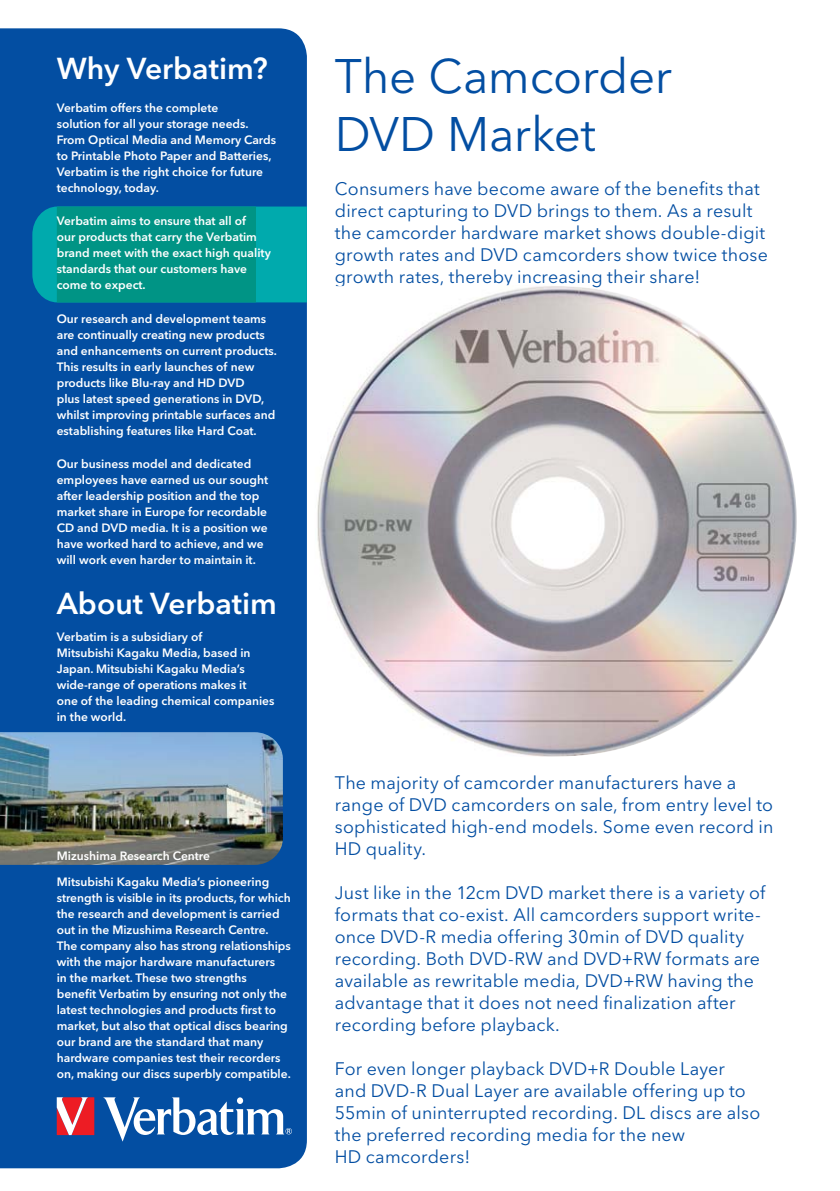
<style>
.page{position:relative;width:840px;height:1191px;background:#fff}
.page>*{position:absolute;margin:0;border:0;box-sizing:border-box;transform-origin:0 0}
.t1{font:48px/57.6px "Avenir Next LT Pro";letter-spacing:-.01em;color:#034ea2}
.t2{font:600 30px "Avenir Next LT Pro";color:#fff}
.t3{font:18px/22px "Avenir Next LT Pro";letter-spacing:.01em;color:#034ea2}
.t4{font:600 12px/16px "Avenir Next LT Pro";color:#fff}
</style>
<div class="page">
<div style="left:0;top:28px;width:307px;height:1140px;background:#034ea2"></div>
<svg style="left:32px;top:206px;width:275px;height:96px;background:#009890"></svg>
<img style="left:0;top:732px;width:283px;height:133px">
<svg style="left:57px;top:1097px;width:37px;height:38px"></svg>
<svg style="left:103px;top:1097px;width:189px;height:44px"></svg>
<img style="left:317px;top:286px;width:480px;height:471px">
<p class="t2" style="left:57px;top:57px;width:212px">Why Verbatim?</p>
<p class="t4" style="left:57px;top:101px;width:221px">Verbatim offers the complete<br>solution for all your storage needs.<br>From Optical Media and Memory Cards to Printable Photo Paper and Batteries, Verbatim is the right choice for future technology, today.</p>
<p class="t4" style="left:57px;top:214px;width:215px">Verbatim aims to ensure that all of<br>our products that carry the Verbatim brand meet with the exact high quality standards that our customers have come to expect.</p>
<p class="t4" style="left:57px;top:311px;width:222px">Our research and development teams are continually creating new products and enhancements on current products.<br>This results in early launches of new products like Blu-ray and HD DVD<br>plus latest speed generations in DVD, whilst improving printable surfaces and establishing features like Hard Coat.</p>
<p class="t4" style="left:57px;top:456px;width:213px">Our business model and dedicated employees have earned us our sought after leadership position and the top market share in Europe for recordable CD and DVD media. It is a position we have worked hard to achieve, and we will work even harder to maintain it.</p>
<p class="t2" style="left:57px;top:592px;width:221px">About Verbatim</p>
<p class="t4" style="left:57px;top:630px;width:219px">Verbatim is a subsidiary of<br>Mitsubishi Kagaku Media, based in<br>Japan. Mitsubishi Kagaku Media’s wide-range of operations makes it<br>one of the leading chemical companies in the world.</p>
<p class="t4" style="left:57px;top:848px;width:155px">Mizushima Research Centre</p>
<p class="t4" style="left:57px;top:874px;width:235px">Mitsubishi Kagaku Media’s pioneering strength is visible in its products, for which the research and development is carried out in the Mizushima Research Centre.<br>The company also has strong relationships with the major hardware manufacturers<br>in the market. These two strengths<br>benefit Verbatim by ensuring not only the latest technologies and products first to market, but also that optical discs bearing our brand are the standard that many hardware companies test their recorders on, making our discs superbly compatible.</p>
<p class="t1" style="left:334px;top:52px;width:338px">The Camcorder<br>DVD Market</p>
<p class="t3" style="left:334px;top:179px;width:434px">Consumers have become aware of the benefits that direct capturing to DVD brings to them. As a result the camcorder hardware market shows double-digit growth rates and DVD camcorders show twice those growth rates, thereby increasing their share!</p>
<p class="t3" style="left:334px;top:773px;width:440px">The majority of camcorder manufacturers have a range of DVD camcorders on sale, from entry level to sophisticated high-end models. Some even record in HD quality.</p>
<p class="t3" style="left:334px;top:883px;width:432px">Just like in the 12cm DVD market there is a variety of formats that co-exist. All camcorders support write&shy;once DVD-R media offering 30min of DVD quality recording. Both DVD-RW and DVD+RW formats are available as rewritable media, DVD+RW having the advantage that it does not need finalization after recording before playback.</p>
<p class="t3" style="left:334px;top:1059px;width:427px">For even longer playback DVD+R Double Layer and DVD-R Dual Layer are available offering up to 55min of uninterrupted recording. DL discs are also the preferred recording media for the new<br>HD camcorders!</p>
</div>
